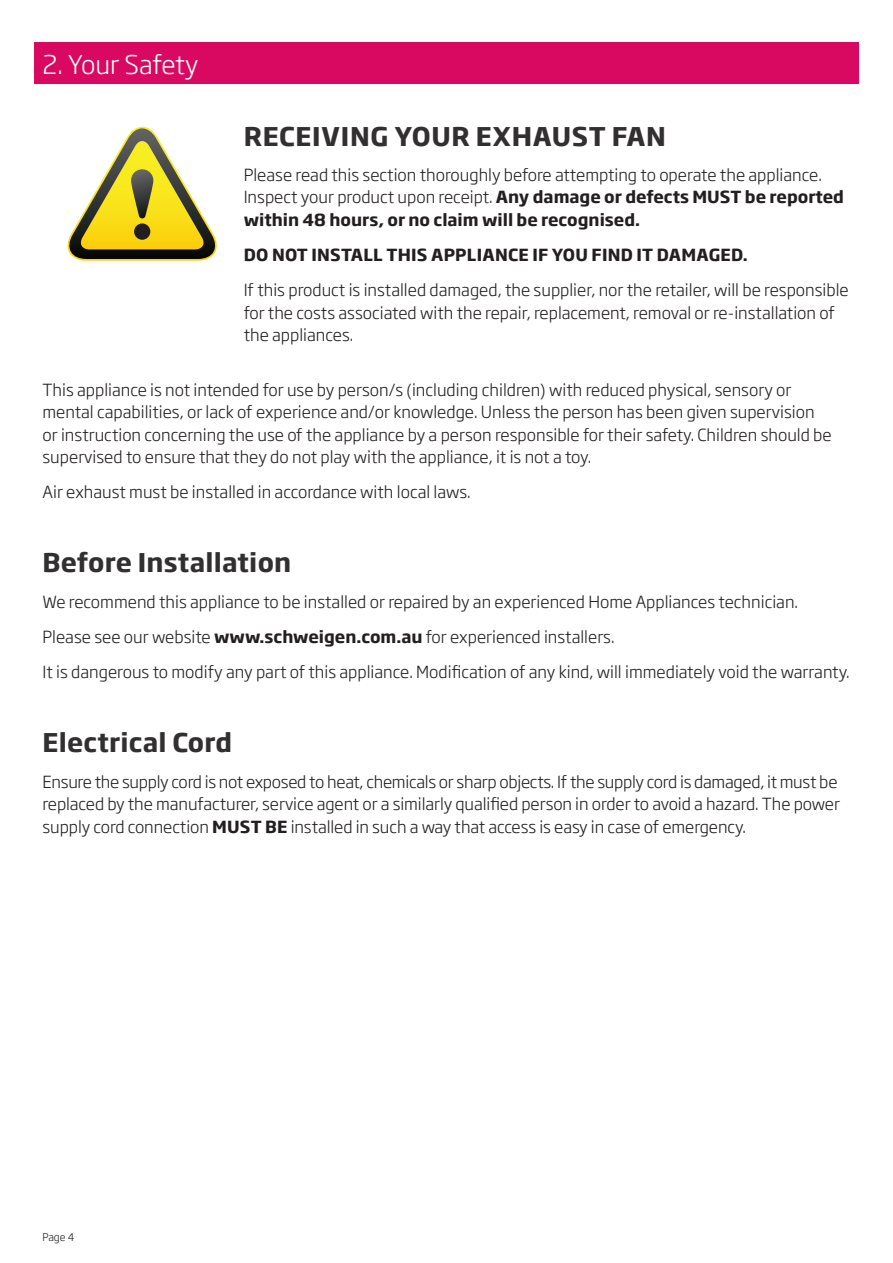
<style>
.page{position:relative;width:893px;height:1263px;background:#fff}
.page>*{position:absolute;margin:0;border:0;box-sizing:border-box;transform-origin:0 0}
.t1{font:700 25.5px "Soho Gothic Std";letter-spacing:.01em;color:#312f30}
.t2{font:300 25.5px "Soho Gothic Std";color:#fff}
.t3{font:300 16.5px/22.5px "Soho Gothic Std";color:#231f20}
.t4{font:700 16.5px "Soho Gothic Std";letter-spacing:.015em;color:#231f20}
.t5{font:300 10.5px "Soho Gothic Std";color:#231f20}
.s1{font-weight:700}
</style>
<div class="page">
<div style="left:34px;top:43px;width:825px;height:41px;background:#d90961"></div>
<svg style="left:67px;top:127px;width:150px;height:134px"></svg>
<svg style="left:134px;top:223px;width:16px;height:17px"></svg>
<h1 class="t2" style="left:43px;top:48px;width:157px">2. Your Safety</h1>
<h1 class="t1" style="left:244px;top:119px;width:424px">RECEIVING YOUR EXHAUST FAN</h1>
<p class="t3" style="left:244px;top:164px;width:602px">Please read this section thoroughly before attempting to operate the appliance.<br>Inspect your product upon receipt. <span class="s1">Any damage or defects MUST be reported within 48 hours, or no claim will be recognised.</span></p>
<p class="t4" style="left:244px;top:244px;width:506px">DO NOT INSTALL THIS APPLIANCE IF YOU FIND IT DAMAGED.</p>
<p class="t3" style="left:244px;top:279px;width:607px">If this product is installed damaged, the supplier, nor the retailer, will be responsible for the costs associated with the repair, replacement, removal or re-installation of the appliances.</p>
<p class="t3" style="left:43px;top:379px;width:791px">This appliance is not intended for use by person/s (including children) with reduced physical, sensory or mental capabilities, or lack of experience and/or knowledge. Unless the person has been given supervision or instruction concerning the use of the appliance by a person responsible for their safety. Children should be supervised to ensure that they do not play with the appliance, it is not a toy.</p>
<p class="t3" style="left:43px;top:481px;width:430px">Air exhaust must be installed in accordance with local laws.</p>
<h1 class="t1" style="left:43px;top:546px;width:250px">Before Installation</h1>
<p class="t3" style="left:43px;top:584px;width:809px;line-height:35.2px">We recommend this appliance to be installed or repaired by an experienced Home Appliances technician.<br>Please see our website <span class="s1">www.schweigen.com.au</span> for experienced installers.<br>It is dangerous to modify any part of this appliance. Modification of any kind, will immediately void the warranty.</p>
<h1 class="t1" style="left:43px;top:726px;width:191px">Electrical Cord</h1>
<p class="t3" style="left:43px;top:770px;width:799px">Ensure the supply cord is not exposed to heat, chemicals or sharp objects. If the supply cord is damaged, it must be replaced by the manufacturer, service agent or a similarly qualified person in order to avoid a hazard. The power supply cord connection <span class="s1">MUST BE</span> installed in such a way that access is easy in case of emergency.</p>
<p class="t5" style="left:43px;top:1231px;width:34px">Page 4</p>
</div>
